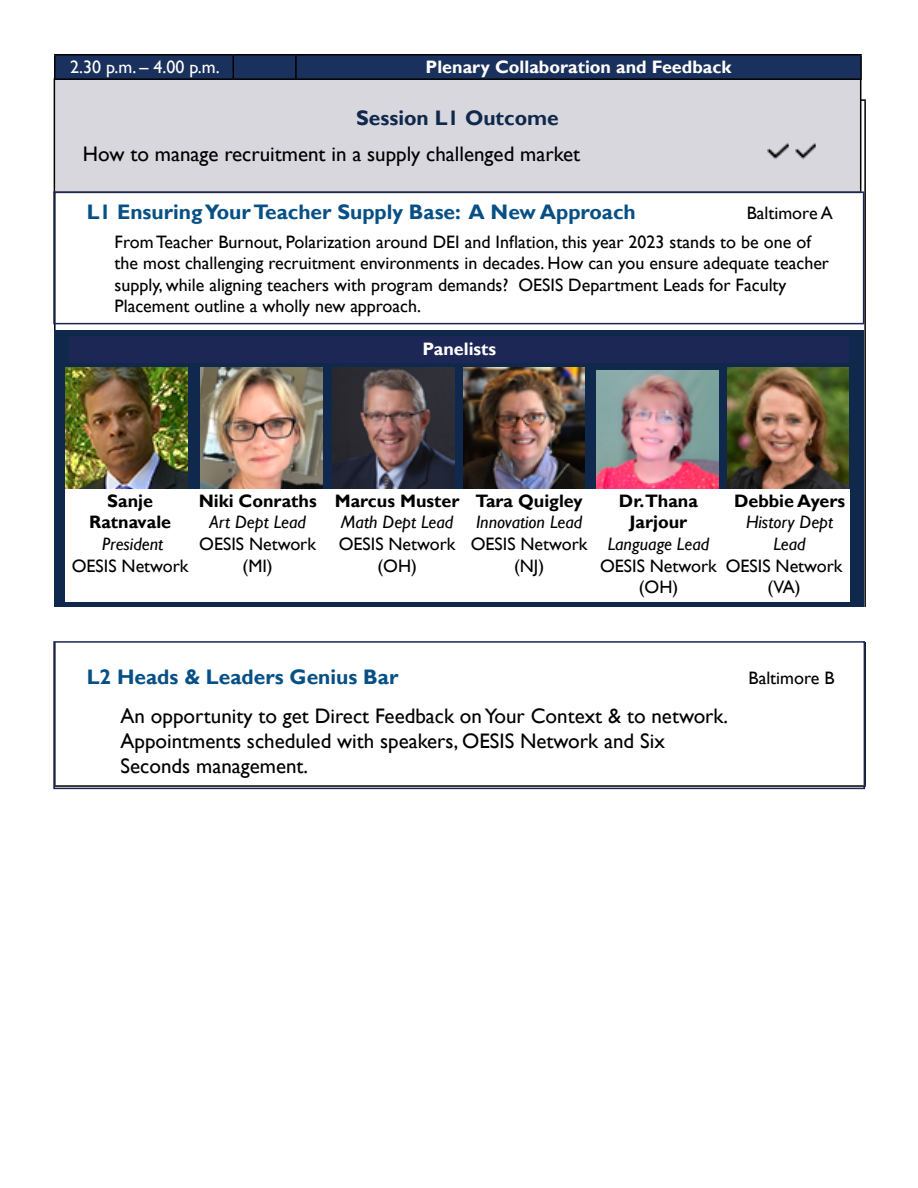
<style>
.page{position:relative;width:918px;height:1188px;background:#fff}
.page>*{position:absolute;margin:0;border:0;box-sizing:border-box;transform-origin:0 0}
.t1{font:21px/25.2px "Gill Sans";color:#000}
.t2{font:700 21px "Gill Sans";color:#075085}
.t3{font:700 21px "Gill Sans";color:#10284b}
.t4{font:18px/21.6px "Gill Sans";color:#000;text-align:center}
.t5{font:700 18px/21.6px "Gill Sans";color:#000;text-align:center}
.t6{font:italic 18px/21.6px "Gill Sans";color:#000;text-align:center}
.t7{font:700 18px "Gill Sans";color:#fff}
.t8{font:18px "Gill Sans";color:#fff}
</style>
<div class="page">
<hr style="left:54px;top:99px;width:812px;height:2px;background:#000">
<hr style="left:54px;top:101px;width:2px;height:684px;background:#000">
<hr style="left:864px;top:101px;width:2px;height:684px;background:#000">
<hr style="left:54px;top:785px;width:812px;height:2px;background:#000">
<div style="left:54px;top:79px;width:807px;height:113px;background:#d7d7dd"></div>
<hr style="left:54px;top:80px;width:1px;height:112px;background:#000">
<hr style="left:860px;top:80px;width:1px;height:112px;background:#000">
<img style="left:768px;top:143px;width:20px;height:16px">
<img style="left:795px;top:143px;width:21px;height:16px">
<div style="left:54px;top:330px;width:810px;height:278px;background:#10284b"></div>
<img style="left:66px;top:367px;width:121px;height:122px">
<img style="left:201px;top:367px;width:121px;height:122px">
<img style="left:333px;top:367px;width:121px;height:122px">
<img style="left:463px;top:367px;width:122px;height:122px">
<img style="left:597px;top:370px;width:121px;height:118px">
<img style="left:727px;top:367px;width:122px;height:121px">
<div style="left:65px;top:489px;width:784px;height:113px;background:#fff"></div>
<div style="left:69px;top:336px;width:780px;height:26px;background:#1c2755"></div>
<hr style="left:54px;top:54px;width:179px;height:1px;background:#000">
<hr style="left:54px;top:56px;width:2px;height:22px;background:#000">
<hr style="left:233px;top:54px;width:63px;height:1px;background:#000">
<div style="left:55px;top:55px;width:806px;height:23px;background:#1b315d"></div>
<hr style="left:296px;top:54px;width:566px;height:1px;background:#000">
<hr style="left:295px;top:56px;width:2px;height:22px;background:#000">
<hr style="left:860px;top:56px;width:2px;height:22px;background:#000">
<hr style="left:54px;top:78px;width:179px;height:2px;background:#000">
<hr style="left:233px;top:78px;width:63px;height:2px;background:#000">
<hr style="left:296px;top:78px;width:566px;height:2px;background:#000">
<div style="left:53px;top:191px;width:811px;height:133px;border:2px solid #1c2755"></div>
<div style="left:48px;top:608px;width:840px;height:34px;background:#fff"></div>
<div style="left:53px;top:641px;width:812px;height:148px;border:2px solid #1c2755"></div>
<p class="t8" style="left:70px;top:57px;width:151px">2.30 p.m. – 4.00 p.m.</p>
<p class="t7" style="left:426px;top:56px;width:307px">Plenary Collaboration and Feedback</p>
<p class="t3" style="left:356px;top:105px;width:204px">Session L1 Outcome</p>
<p class="t1" style="left:83px;top:142px;width:499px">How to manage recruitment in a supply challenged market</p>
<p class="t2" style="left:87px;top:199px;width:551px">L1 Ensuring Your Teacher Supply Base: A New Approach</p>
<p class="t4" style="left:115px;top:198px;width:720px;line-height:29px;text-align:left;text-indent:632px">Baltimore A<br>From Teacher Burnout, Polarization around DEI and Inflation, this year 2023 stands to be one of</p>
<p class="t4" style="left:115px;top:253px;width:716px;text-align:left">the most challenging recruitment environments in decades. How can you ensure adequate teacher supply, while aligning teachers with program demands? OESIS Department Leads for Faculty<br>Placement outline a wholly new approach.</p>
<p class="t7" style="left:423px;top:338px;width:75px">Panelists</p>
<p class="t5" style="left:89px;top:490px;width:84px">Sanje<br>Ratnavale</p>
<p class="t6" style="left:102px;top:533px;width:62px">President</p>
<p class="t4" style="left:72px;top:555px;width:118px">OESIS Network</p>
<p class="t5" style="left:199px;top:490px;width:120px">Niki Conraths</p>
<p class="t6" style="left:209px;top:512px;width:98px">Art Dept Lead</p>
<p class="t4" style="left:199px;top:533px;width:118px">OESIS Network (MI)</p>
<p class="t5" style="left:335px;top:490px;width:126px">Marcus Muster</p>
<p class="t6" style="left:341px;top:512px;width:114px">Math Dept Lead</p>
<p class="t4" style="left:339px;top:533px;width:118px">OESIS Network (OH)</p>
<p class="t5" style="left:476px;top:490px;width:109px">Tara Quigley</p>
<p class="t6" style="left:476px;top:512px;width:108px">Innovation Lead</p>
<p class="t4" style="left:471px;top:533px;width:118px">OESIS Network (NJ)</p>
<p class="t5" style="left:619px;top:490px;width:81px">Dr.Thana<br>Jarjour</p>
<p class="t6" style="left:608px;top:533px;width:103px">Language Lead</p>
<p class="t4" style="left:600px;top:555px;width:118px">OESIS Network (OH)</p>
<p class="t5" style="left:734px;top:490px;width:113px">Debbie Ayers</p>
<p class="t6" style="left:746px;top:512px;width:89px">History Dept<br>Lead</p>
<p class="t4" style="left:726px;top:555px;width:118px">OESIS Network (VA)</p>
<p class="t2" style="left:87px;top:664px;width:313px">L2 Heads &amp; Leaders Genius Bar</p>
<p class="t4" style="left:749px;top:667px;width:88px">Baltimore B</p>
<p class="t1" style="left:121px;top:703px;width:609px">An opportunity to get Direct Feedback on Your Context &amp; to network.<br>Appointments scheduled with speakers, OESIS Network and Six<br>Seconds management.</p>
</div>
